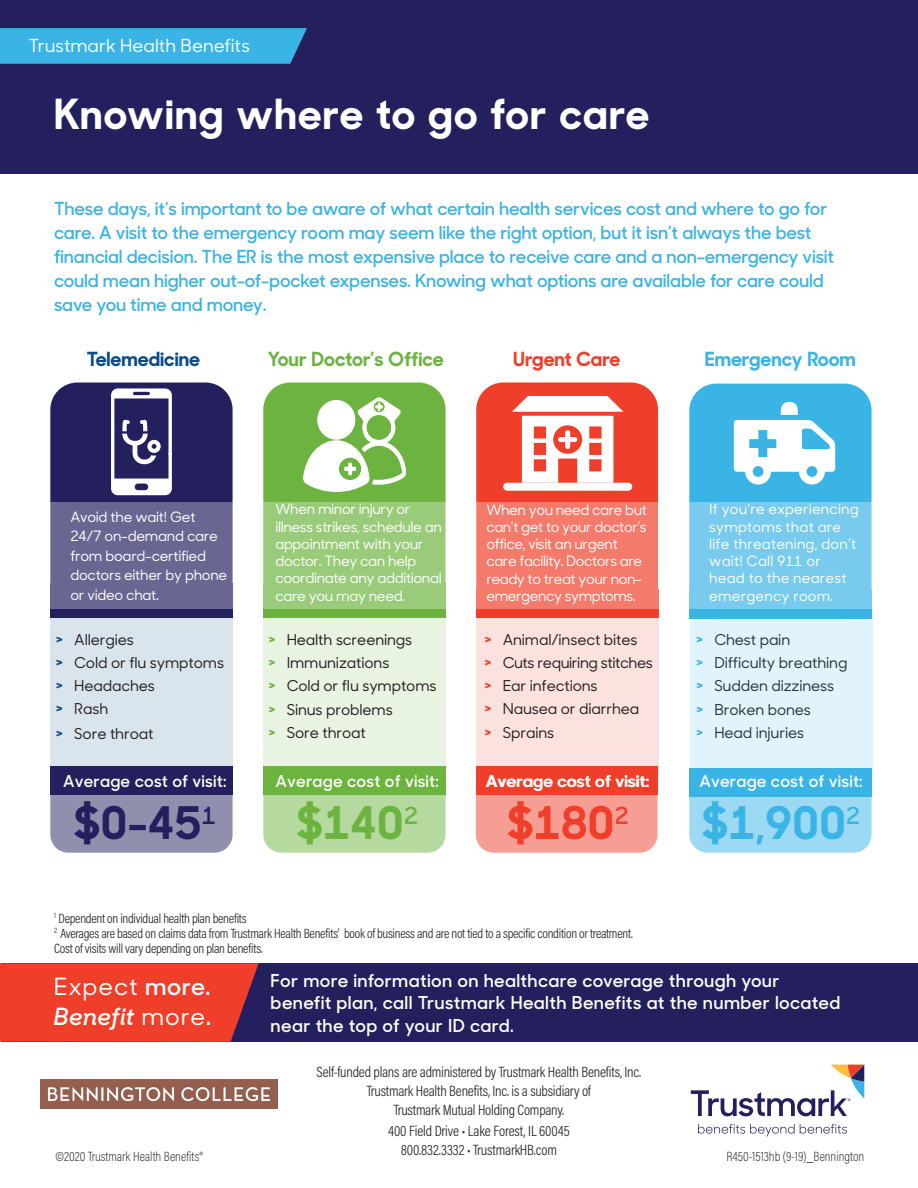
<style>
.page{position:relative;width:918px;height:1188px;background:#fff}
.page>*{position:absolute;margin:0;border:0;box-sizing:border-box;transform-origin:0 0}
.t1{font:700 45px "Sharp Sans No 1";color:#3ab4e5}
.t2{font:700 45px "Sharp Sans No 1";color:#24205e}
.t3{font:700 45px "Sharp Sans No 1";color:#6cb43f}
.t4{font:700 45px "Sharp Sans No 1";color:#ef3e29}
.FAQ_Numbered_List{font:700 41.55px "Sharp Sans No 1";letter-spacing:.03em;color:#fff}
.t5{font:500 23.7px/30px "Sharp Sans No 1";letter-spacing:.04em;color:#fff}
.t6{font:700 19.5px "Sharp Sans No 1";color:#6cb43f}
.t7{font:700 19.5px "Sharp Sans No 1";color:#3ab4e5}
.t8{font:700 19.5px "Sharp Sans No 1";color:#0b4b87}
.t9{font:700 19.5px "Sharp Sans No 1";color:#ef3e29}
.Into_Paragraph{font:600 18px/24px "Sharp Sans No 1";letter-spacing:-.01em;color:#3ab4e5}
.t10{font:500 18px "Sharp Sans No 1";color:#fff}
.t11{font:600 17.85px/22.5px "Sharp Sans No 1";letter-spacing:.02em;color:#fff}
.t12{font:600 16.5px "Sharp Sans No 1";letter-spacing:.01em;color:#fff}
.t13{font:500 15px "Sharp Sans No 1";letter-spacing:-.01em;color:#231f20}
.t14{font:300 15px/18.8px "Acumin Pro Cond";letter-spacing:-.015em;color:#231f20;text-align:center}
.t15{font:500 15px "Sharp Sans No 1";letter-spacing:-.03em;color:#231f20}
.t16{font:500 14.25px/17.2px "Sharp Sans No 1";letter-spacing:-.025em;color:#fff}
.t17{font:500 14.25px/17.2px "Sharp Sans No 1";letter-spacing:.01em;color:#fff}
.HB_Footnote{font:300 13.5px "Acumin Pro Cond";letter-spacing:-.02em;color:#231f20}
.t18{font:200 13.5px "Acumin Pro Cond";color:#231f20}
.s1{font-weight:700;color:#0b4b87}
.s2{font-weight:700;color:#6cb43f}
.s3{font-weight:700;color:#ef3e29}
.s4{font-weight:700;color:#3ab4e5}
.s5{font-weight:600}
.s6{font-weight:600;font-style:italic}
</style>
<div class="page">
<div style="left:0;top:0;width:918px;height:174px;background:#24205e"></div>
<svg style="left:0;top:28px;width:307px;height:36px;background:#39aee0"></svg>
<div style="left:2px;top:963px;width:916px;height:79px;background:#24205e"></div>
<svg style="left:0;top:963px;width:259px;height:79px;background:#e23c2c"></svg>
<div style="left:477px;top:613px;width:182px;height:164px;background:#fce2df"></div>
<div style="left:263px;top:618px;width:183px;height:163px;background:#e9f3e2"></div>
<div style="left:476px;top:383px;width:182px;height:235px;background:#ef3e29;border-radius:27px"></div>
<div style="left:476px;top:589px;width:183px;height:29px;background:#ef3e29"></div>
<div style="left:476px;top:766px;width:182px;height:29px;background:#ef3e29"></div>
<div style="left:263px;top:383px;width:183px;height:230px;background:#6cb43f;border-radius:27px"></div>
<div style="left:263px;top:584px;width:183px;height:34px;background:#6cb43f"></div>
<div style="left:263px;top:776px;width:183px;height:77px;background:#b5d99f;border-radius:18px"></div>
<div style="left:263px;top:766px;width:183px;height:29px;background:#6cb43f"></div>
<div style="left:689px;top:384px;width:183px;height:235px;background:#3ab4e5;border-radius:27px"></div>
<div style="left:503px;top:483px;width:129px;height:8px;background:#fff;border-radius:4px"></div>
<svg style="left:512px;top:396px;width:111px;height:87px"></svg>
<svg style="left:303px;top:397px;width:103px;height:95px"></svg>
<svg style="left:734px;top:402px;width:101px;height:83px"></svg>
<svg style="left:476px;top:776px;width:182px;height:77px;fill:#f79e94"></svg>
<div style="left:689px;top:776px;width:183px;height:77px;background:#9cd9f2;border-radius:18px"></div>
<div style="left:689px;top:590px;width:183px;height:29px;background:#3ab4e5"></div>
<div style="left:689px;top:768px;width:183px;height:29px;background:#3ab4e5"></div>
<div style="left:690px;top:619px;width:182px;height:149px;background:#e1f3fb"></div>
<div style="left:50px;top:618px;width:183px;height:148px;background:#dae4ed"></div>
<div style="left:50px;top:383px;width:183px;height:230px;background:#24205e;border-radius:27px"></div>
<div style="left:50px;top:584px;width:183px;height:34px;background:#24205e"></div>
<div style="left:50px;top:776px;width:183px;height:77px;background:#918fae;border-radius:18px"></div>
<div style="left:50px;top:766px;width:183px;height:29px;background:#24205e"></div>
<svg style="left:50px;top:502px;width:822px;height:107px;background:#a7a8a4"></svg>
<svg style="left:111px;top:388px;width:61px;height:107px"></svg>
<svg style="left:698px;top:1124px;width:149px;height:13px"></svg>
<svg style="left:691px;top:1065px;width:173px;height:51px"></svg>
<img style="left:40px;top:1079px;width:238px;height:29px">
<p class="t10" style="left:28px;top:33px;width:223px">Trustmark Health Benefits</p>
<p class="FAQ_Numbered_List" style="left:54px;top:84px;width:597px">Knowing where to go for care</p>
<p class="Into_Paragraph" style="left:54px;top:196px;width:782px">These days, it’s important to be aware of what certain health services cost and where to go for care. A visit to the emergency room may seem like the right option, but it isn’t always the best financial decision. The ER is the most expensive place to receive care and a non-emergency visit could mean higher out-of-pocket expenses. Knowing what options are available for care could save you time and money.</p>
<p class="t8" style="left:87px;top:344px;width:115px">Telemedicine</p>
<p class="t6" style="left:268px;top:344px;width:177px">Your Doctor’s Office</p>
<p class="t9" style="left:513px;top:344px;width:109px">Urgent Care</p>
<p class="t7" style="left:705px;top:344px;width:153px">Emergency Room</p>
<p class="t16" style="left:70px;top:506px;width:158px;line-height:19.5px">Avoid the wait! Get<br>24/7 on-demand care from board-certified doctors either by phone or video chat.</p>
<p class="t13" style="left:56px;top:629px;width:79px"><span class="s1">&gt;</span> Allergies</p>
<p class="t13" style="left:56px;top:652px;width:169px"><span class="s1">&gt;</span> Cold or flu symptoms</p>
<p class="t13" style="left:56px;top:675px;width:100px"><span class="s1">&gt;</span> Headaches</p>
<p class="t13" style="left:56px;top:698px;width:54px"><span class="s1">&gt;</span> Rash</p>
<p class="t13" style="left:56px;top:723px;width:99px"><span class="s1">&gt;</span> Sore throat</p>
<p class="t12" style="left:63px;top:769px;width:165px">Average cost of visit:</p>
<p class="t2" style="left:74px;top:789px;width:143px">$0-45<sup>1</sup></p>
<p class="t16" style="left:275px;top:500px;width:168px">When minor injury or illness strikes, schedule an appointment with your doctor. They can help coordinate any additional care you may need.</p>
<p class="t13" style="left:269px;top:629px;width:145px"><span class="s2">&gt;</span> Health screenings</p>
<p class="t13" style="left:269px;top:652px;width:122px"><span class="s2">&gt;</span> Immunizations</p>
<p class="t13" style="left:269px;top:675px;width:169px"><span class="s2">&gt;</span> Cold or flu symptoms</p>
<p class="t13" style="left:269px;top:698px;width:126px"><span class="s2">&gt;</span> Sinus problems</p>
<p class="t13" style="left:269px;top:722px;width:99px"><span class="s2">&gt;</span> Sore throat</p>
<p class="t12" style="left:276px;top:769px;width:165px">Average cost of visit:</p>
<p class="t3" style="left:296px;top:790px;width:123px">$140<sup>2</sup></p>
<p class="t16" style="left:486px;top:500px;width:162px">When you need care but can’t get to your doctor’s office, visit an urgent care facility. Doctors are ready to treat your non&shy;emergency symptoms.</p>
<p class="t17" style="left:709px;top:500px;width:151px">If you’re experiencing symptoms that are life threatening, don’t wait! Call 911 or head to the nearest emergency room.</p>
<p class="t13" style="left:485px;top:628px;width:154px"><span class="s3">&gt;</span> Animal/insect bites</p>
<p class="t15" style="left:485px;top:652px;width:170px"><span class="s3">&gt;</span> Cuts requiring stitches</p>
<p class="t13" style="left:485px;top:675px;width:115px"><span class="s3">&gt;</span> Ear infections</p>
<p class="t13" style="left:485px;top:698px;width:156px"><span class="s3">&gt;</span> Nausea or diarrhea</p>
<p class="t13" style="left:485px;top:722px;width:71px"><span class="s3">&gt;</span> Sprains</p>
<p class="t12" style="left:486px;top:769px;width:165px">Average cost of visit:</p>
<p class="t4" style="left:507px;top:790px;width:123px">$180<sup>2</sup></p>
<p class="t13" style="left:696px;top:629px;width:95px"><span class="s4">&gt;</span> Chest pain</p>
<p class="t13" style="left:696px;top:652px;width:153px"><span class="s4">&gt;</span> Difficulty breathing</p>
<p class="t13" style="left:696px;top:675px;width:140px"><span class="s4">&gt;</span> Sudden dizziness</p>
<p class="t13" style="left:696px;top:698px;width:116px"><span class="s4">&gt;</span> Broken bones</p>
<p class="t13" style="left:696px;top:722px;width:109px"><span class="s4">&gt;</span> Head injuries</p>
<p class="t12" style="left:699px;top:769px;width:165px">Average cost of visit:</p>
<p class="t1" style="left:702px;top:790px;width:160px">$1,900<sup>2</sup></p>
<p class="HB_Footnote" style="left:54px;top:910px;width:194px"><sup>1</sup> Dependent on individual health plan benefits</p>
<p class="HB_Footnote" style="left:54px;top:925px;width:580px"><sup>2</sup> Averages are based on claims data from Trustmark Health Benefits’ book of business and are not tied to a specific condition or treatment.</p>
<p class="HB_Footnote" style="left:54px;top:940px;width:210px">Cost of visits will vary depending on plan benefits.</p>
<p class="t5" style="left:54px;top:970px;width:159px">Expect <span class="s5">more.<br></span><span class="s6">Benefit</span> more<span class="s5">.</span></p>
<p class="t11" style="left:271px;top:968px;width:571px">For more information on healthcare coverage through your benefit plan, call Trustmark Health Benefits at the number located near the top of your ID card.</p>
<p class="t14" style="left:317px;top:1062px;width:326px">Self-funded plans are administered by Trustmark Health Benefits, Inc.</p>
<p class="t14" style="left:367px;top:1081px;width:226px">Trustmark Health Benefits, Inc. is a subsidiary of<br>Trustmark Mutual Holding Company.</p>
<p class="t14" style="left:388px;top:1122px;width:183px">400 Field Drive • Lake Forest, IL 60045</p>
<p class="t14" style="left:401px;top:1140px;width:158px">800.832.3332 • TrustmarkHB.com</p>
<p class="t18" style="left:55px;top:1148px;width:149px">©2020 Trustmark Health Benefits®</p>
<p class="t18" style="left:726px;top:1148px;width:139px">R450-1513hb (9-19)_Bennington</p>
</div>
